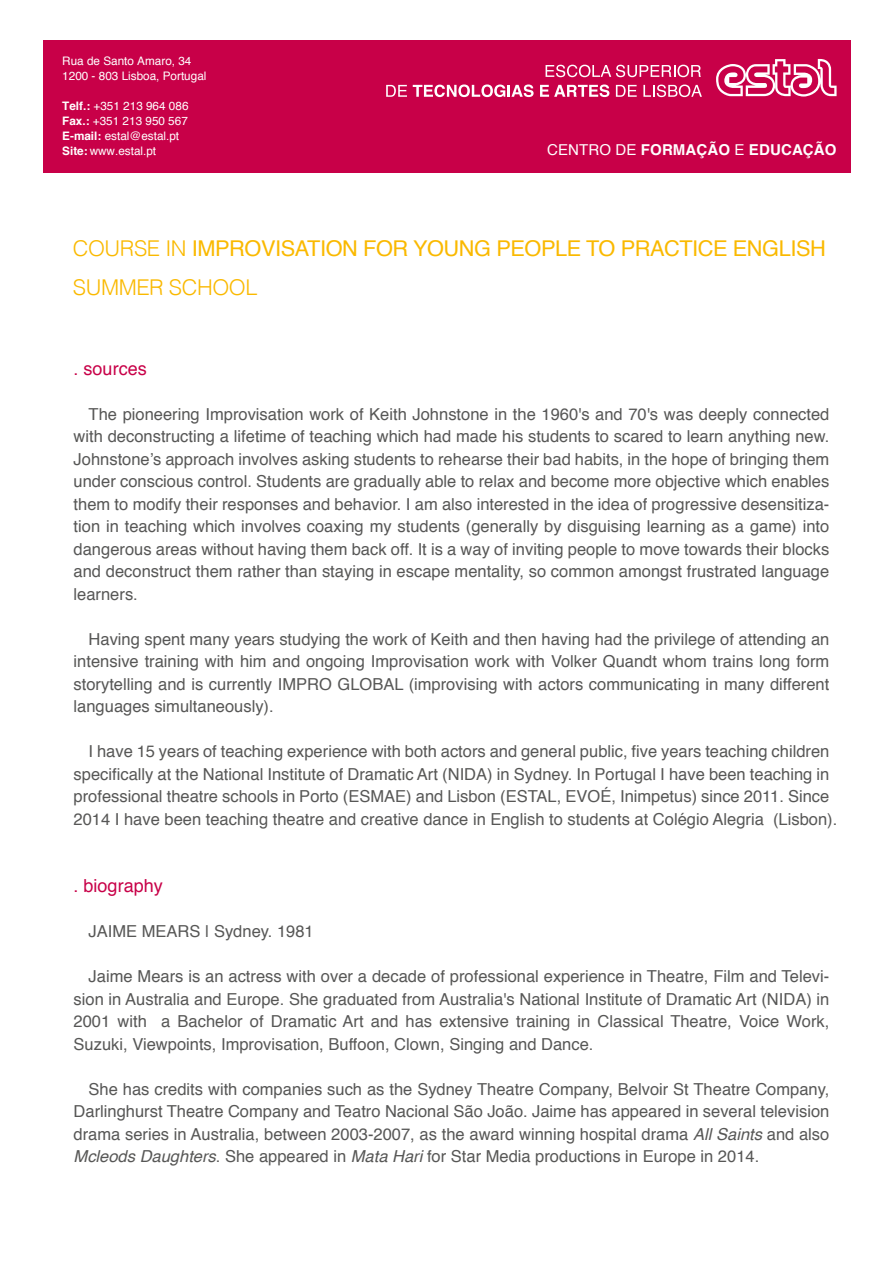
<style>
.page{position:relative;width:895px;height:1263px;background:#fff}
.page>*{position:absolute;margin:0;border:0;box-sizing:border-box;transform-origin:0 0}
.t1{font:21.75px/39px "Helvetica";letter-spacing:-.02em;color:#fab900}
.t2{font:18px "Helvetica";color:#c80048}
.t3{font:16.5px/22.5px "Helvetica";color:#575756;text-align:justify}
.t4{font:700 15px "Helvetica";letter-spacing:.01em;color:#fff}
.t5{font:11.7px/15px "Helvetica";color:#fff}
.s1{font-weight:700}
.s2{font-weight:400}
.s3{font-weight:300}
.s4{font-style:italic}
</style>
<div class="page">
<div style="left:43px;top:40px;width:807px;height:133px;background:#c80048"></div>
<svg style="left:716px;top:59px;width:120px;height:38px"></svg>
<svg style="left:545px;top:65px;width:155px;height:12px"></svg>
<svg style="left:386px;top:84px;width:147px;height:13px"></svg>
<svg style="left:540px;top:84px;width:69px;height:13px"></svg>
<svg style="left:615px;top:85px;width:21px;height:12px"></svg>
<svg style="left:643px;top:85px;width:58px;height:12px"></svg>
<p class="t5" style="left:62px;top:54px;width:146px">Rua de Santo Amaro, 34<br>1200 - 803 Lisboa, Portugal</p>
<p class="t5" style="left:62px;top:99px;width:128px"><span class="s1">Telf.:</span> +351 213 964 086<br><span class="s1">Fax.:</span> +351 213 950 567<br><span class="s1">E-mail:</span> estal@estal.pt<br><span class="s1">Site:</span> www.estal.pt</p>
<p class="t4" style="left:547px;top:138px;width:291px"><span class="s2">CENTRO DE</span> FORMAÇÃO <span class="s2">E</span> EDUCAÇÃO</p>
<h1 class="t1" style="left:73px;top:230px;width:754px"><span class="s3">COURSE IN</span> IMPROVISATION FOR YOUNG PEOPLE TO PRACTICE ENGLISH<br><span class="s3">SUMMER SCHOOL</span></h1>
<p class="t2" style="left:74px;top:355px;width:75px">. sources</p>
<p class="t3" style="left:74px;top:403px;width:757px;text-indent:15px">The pioneering Improvisation work of Keith Johnstone in the 1960's and 70's was deeply connected with deconstructing a lifetime of teaching which had made his students to scared to learn anything new.<br>Johnstone’s approach involves asking students to rehearse their bad habits, in the hope of bringing them under conscious control. Students are gradually able to relax and become more objective which enables them to modify their responses and behavior. I am also interested in the idea of progressive desensitiza&shy;tion in teaching which involves coaxing my students (generally by disguising learning as a game) into dangerous areas without having them back off. It is a way of inviting people to move towards their blocks and deconstruct them rather than staying in escape mentality, so common amongst frustrated language learners.</p>
<p class="t3" style="left:74px;top:628px;width:757px;text-indent:15px">Having spent many years studying the work of Keith and then having had the privilege of attending an intensive training with him and ongoing Improvisation work with Volker Quandt whom trains long form storytelling and is currently IMPRO GLOBAL (improvising with actors communicating in many different languages simultaneously).</p>
<p class="t3" style="left:74px;top:741px;width:765px;text-align:center">I have 15 years of teaching experience with both actors and general public, five years teaching children specifically at the National Institute of Dramatic Art (NIDA) in Sydney. In Portugal I have been teaching in professional theatre schools in Porto (ESMAE) and Lisbon (ESTAL, EVOÉ, Inimpetus) since 2011. Since 2014 I have been teaching theatre and creative dance in English to students at Colégio Alegria (Lisbon).</p>
<p class="t2" style="left:74px;top:872px;width:91px">. biography</p>
<p class="t3" style="left:89px;top:921px;width:226px">JAIME MEARS | Sydney. 1981</p>
<p class="t3" style="left:74px;top:966px;width:757px;text-indent:15px">Jaime Mears is an actress with over a decade of professional experience in Theatre, Film and Televi&shy;sion in Australia and Europe. She graduated from Australia's National Institute of Dramatic Art (NIDA) in 2001 with a Bachelor of Dramatic Art and has extensive training in Classical Theatre, Voice Work, Suzuki, Viewpoints, Improvisation, Buffoon, Clown, Singing and Dance.</p>
<p class="t3" style="left:74px;top:1078px;width:757px;text-indent:15px">She has credits with companies such as the Sydney Theatre Company, Belvoir St Theatre Company, Darlinghurst Theatre Company and Teatro Nacional São João. Jaime has appeared in several television drama series in Australia, between 2003-2007, as the award winning hospital drama <span class="s4">All Saints</span> and also <span class="s4">Mcleods Daughters</span>. She appeared in <span class="s4">Mata Hari</span> for Star Media productions in Europe in 2014.</p>
</div>
